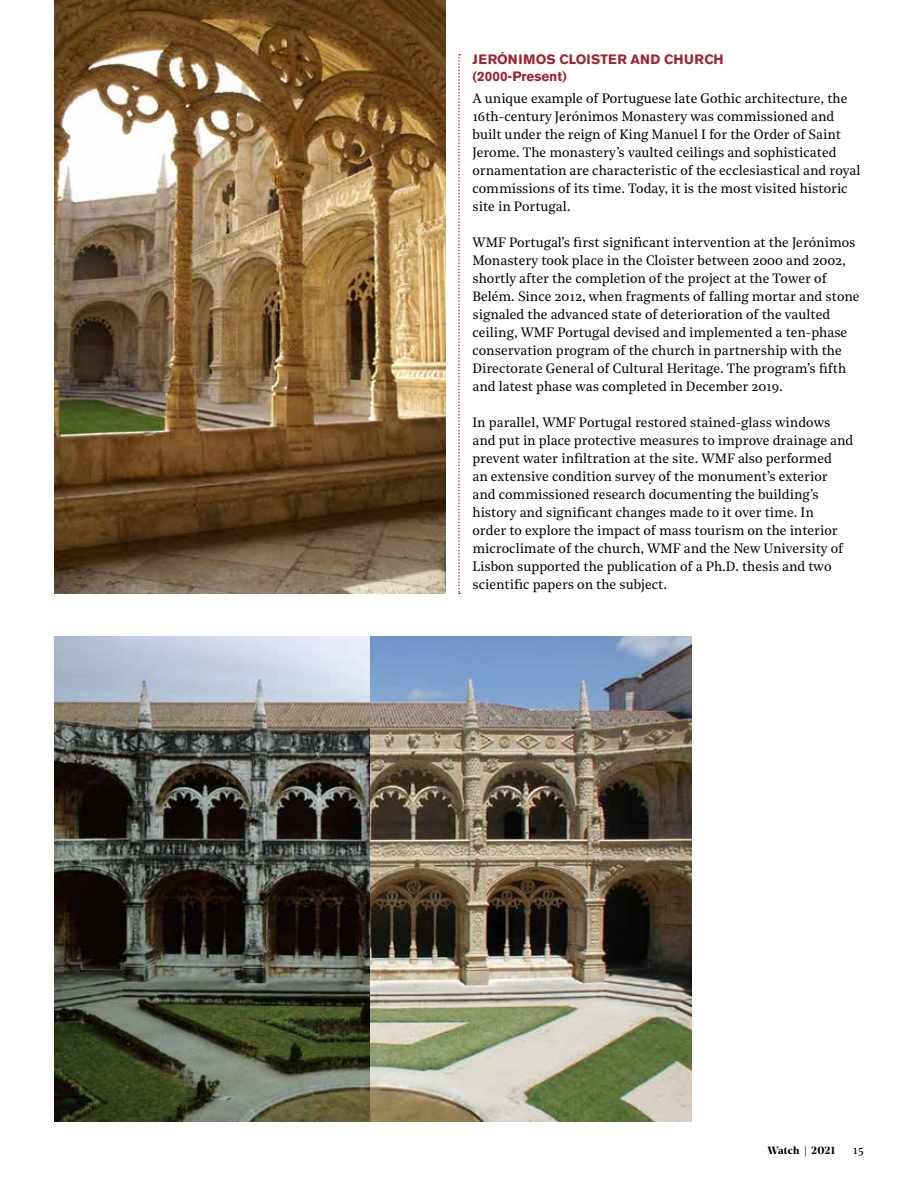
<style>
.page{position:relative;width:918px;height:1188px;background:#fff}
.page>*{position:absolute;margin:0;border:0;box-sizing:border-box;transform-origin:0 0}
.t1{font:13.5px/18px "Noe Text";color:#000}
.t2{font:700 13.5px/16.5px "Akzidenz Grotesk BE";color:#9e2432}
.t3{font:12px "Noe Text";color:#000}
.t4{font:700 10.5px "Noe Display";letter-spacing:.03em;color:#000}
.s1{font-family:"Noe Text";font-weight:400}
</style>
<div class="page">
<img style="left:55px;top:637px;width:315px;height:485px">
<img style="left:370px;top:637px;width:321px;height:485px">
<img style="left:55px;top:0;width:391px;height:594px">
<svg style="left:458px;top:54px;width:2px;height:540px"></svg>
<p class="t2" style="left:472px;top:51px;width:253px">JERÓNIMOS CLOISTER AND CHURCH (2000-Present)</p>
<p class="t1" style="left:472px;top:88px;width:390px">A unique example of Portuguese late Gothic architecture, the 16th-century Jerónimos Monastery was commissioned and built under the reign of King Manuel I for the Order of Saint Jerome. The monastery’s vaulted ceilings and sophisticated ornamentation are characteristic of the ecclesiastical and royal commissions of its time. Today, it is the most visited historic site in Portugal.</p>
<p class="t1" style="left:472px;top:232px;width:389px">WMF Portugal’s first significant intervention at the Jerónimos Monastery took place in the Cloister between 2000 and 2002, shortly after the completion of the project at the Tower of Belém. Since 2012, when fragments of falling mortar and stone signaled the advanced state of deterioration of the vaulted ceiling, WMF Portugal devised and implemented a ten-phase conservation program of the church in partnership with the Directorate General of Cultural Heritage. The program’s fifth and latest phase was completed in December 2019.</p>
<p class="t1" style="left:472px;top:412px;width:382px">In parallel, WMF Portugal restored stained-glass windows and put in place protective measures to improve drainage and prevent water infiltration at the site. WMF also performed<br>an extensive condition survey of the monument’s exterior and commissioned research documenting the building’s history and significant changes made to it over time. In<br>order to explore the impact of mass tourism on the interior microclimate of the church, WMF and the New University of Lisbon supported the publication of a Ph.D. thesis and two scientific papers on the subject.</p>
<p class="t4" style="left:768px;top:1143px;width:69px">Watch <span class="s1">|</span> 2021</p>
<p class="t3" style="left:853px;top:1141px;width:13px">15</p>
</div>
